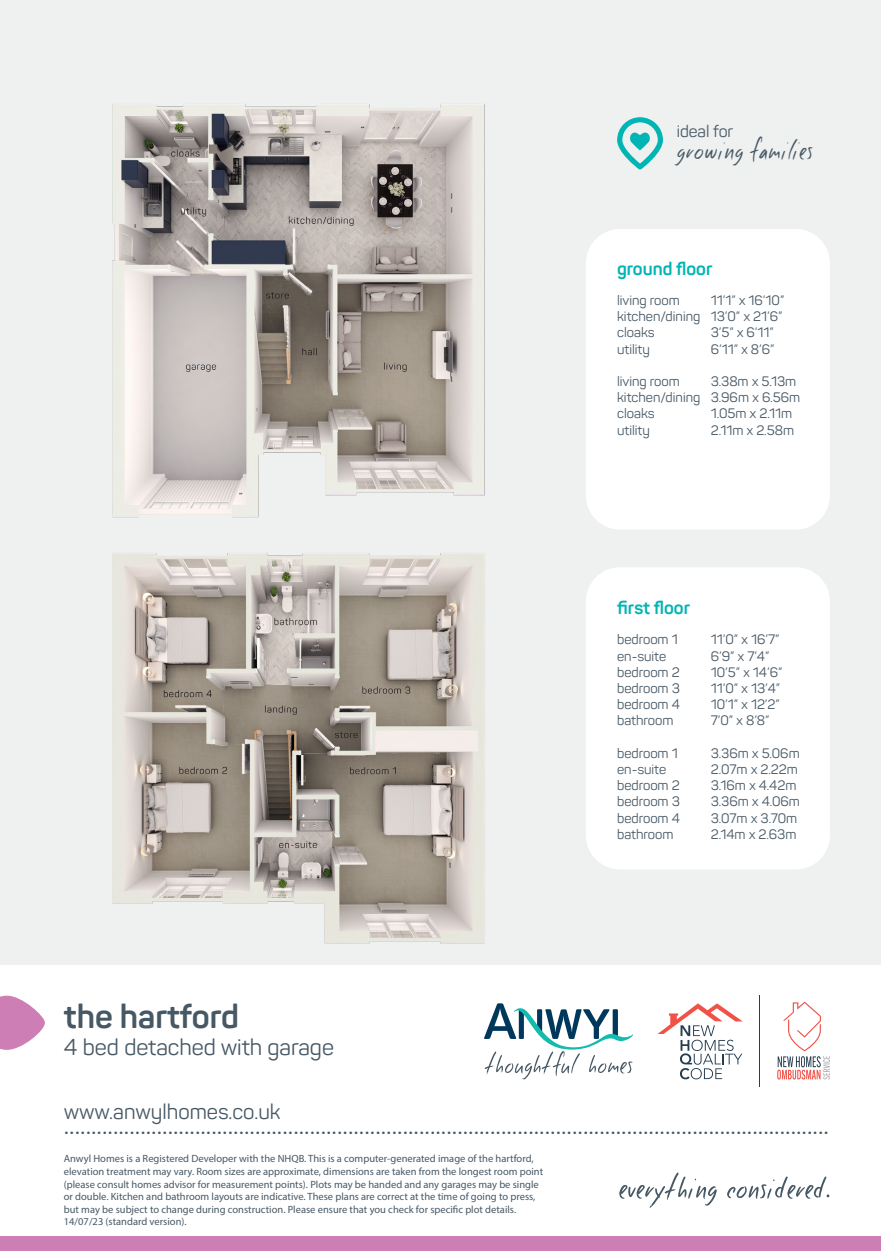
<style>
.page{position:relative;width:881px;height:1251px;background:#fff}
.page>*{position:absolute;margin:0;border:0;box-sizing:border-box;transform-origin:0 0}
.t1{font:700 33px "Panton";color:#475865}
.t2{font:27px "Good Foot";color:#475865}
.t3{font:22.5px "Panton";color:#475865}
.t4{font:21px "Varela Round";color:#475865}
.t5{font:21px "Panton";color:#475865}
.t6{font:700 18px "Panton";color:#00b5b3}
.t7{font:16.5px "Panton";color:#475865}
.t8{font:13.5px "Panton";color:#475865}
.t9{font:10.5px/12.6px "Myriad Pro";color:#475865}
</style>
<div class="page">
<div style="left:0;top:0;width:880px;height:1250px;background:#eff1f0"></div>
<div style="left:0;top:964px;width:880px;height:286px;background:#fff"></div>
<div style="left:585px;top:229px;width:244px;height:300px;background:#fff;border-radius:34px"></div>
<svg style="left:777px;top:1001px;width:52px;height:78px"></svg>
<svg style="left:657px;top:1003px;width:85px;height:76px"></svg>
<hr style="left:759px;top:995px;width:1px;height:91px;background:#273d50">
<svg style="left:484px;top:1003px;width:149px;height:76px"></svg>
<svg style="left:619px;top:1172px;width:97px;height:35px"></svg>
<svg style="left:727px;top:1176px;width:102px;height:22px"></svg>
<div style="left:585px;top:567px;width:244px;height:302px;background:#fff;border-radius:34px"></div>
<div style="left:0;top:1235px;width:880px;height:15px;background:#cd7eb5"></div>
<svg style="left:617px;top:117px;width:45px;height:52px"></svg>
<svg style="left:0;top:995px;width:45px;height:54px"></svg>
<img style="left:112px;top:104px;width:373px;height:414px">
<img style="left:85px;top:553px;width:425px;height:412px">
<p class="t7" style="left:676px;top:121px;width:58px">ideal for</p>
<p class="t2" style="left:676px;top:133px;width:138px">growing families</p>
<p class="t6" style="left:617px;top:257px;width:97px">ground floor</p>
<p class="t8" style="left:617px;top:292px;width:64px">living room</p>
<p class="t8" style="left:710px;top:292px;width:75px">11’1” x 16’10”</p>
<p class="t8" style="left:617px;top:308px;width:167px">kitchen/dining 13’0” x 21’6”</p>
<p class="t8" style="left:617px;top:324px;width:39px">cloaks</p>
<p class="t8" style="left:710px;top:324px;width:64px">3’5” x 6’11”</p>
<p class="t8" style="left:617px;top:340px;width:34px">utility</p>
<p class="t8" style="left:710px;top:340px;width:65px">6’11” x 8’6”</p>
<p class="t8" style="left:617px;top:373px;width:64px">living room</p>
<p class="t8" style="left:710px;top:373px;width:87px">3.38m x 5.13m</p>
<p class="t8" style="left:617px;top:389px;width:184px">kitchen/dining 3.96m x 6.56m</p>
<p class="t8" style="left:617px;top:405px;width:39px">cloaks</p>
<p class="t8" style="left:710px;top:405px;width:83px">1.05m x 2.11m</p>
<p class="t8" style="left:617px;top:421px;width:34px">utility</p>
<p class="t8" style="left:710px;top:421px;width:85px">2.11m x 2.58m</p>
<p class="t6" style="left:617px;top:596px;width:74px">first floor</p>
<p class="t1" style="left:64px;top:996px;width:177px">the hartford</p>
<p class="t3" style="left:64px;top:1033px;width:271px">4 bed detached with garage</p>
<p class="t8" style="left:617px;top:631px;width:62px">bedroom 1</p>
<p class="t8" style="left:710px;top:631px;width:70px">11’0” x 16’7”</p>
<p class="t8" style="left:617px;top:647px;width:51px">en-suite</p>
<p class="t8" style="left:710px;top:647px;width:60px">6’9” x 7’4”</p>
<p class="t8" style="left:617px;top:663px;width:64px">bedroom 2</p>
<p class="t8" style="left:710px;top:663px;width:73px">10’5” x 14’6”</p>
<p class="t8" style="left:617px;top:679px;width:64px">bedroom 3</p>
<p class="t8" style="left:710px;top:679px;width:71px">11’0” x 13’4”</p>
<p class="t8" style="left:617px;top:696px;width:64px">bedroom 4</p>
<p class="t8" style="left:710px;top:696px;width:70px">10’1” x 12’2”</p>
<p class="t8" style="left:617px;top:712px;width:58px">bathroom</p>
<p class="t8" style="left:710px;top:712px;width:60px">7’0” x 8’8”</p>
<p class="t8" style="left:617px;top:744px;width:62px">bedroom 1</p>
<p class="t8" style="left:710px;top:744px;width:90px">3.36m x 5.06m</p>
<p class="t8" style="left:617px;top:760px;width:51px">en-suite</p>
<p class="t8" style="left:710px;top:760px;width:89px">2.07m x 2.22m</p>
<p class="t8" style="left:617px;top:777px;width:64px">bedroom 2</p>
<p class="t8" style="left:710px;top:777px;width:87px">3.16m x 4.42m</p>
<p class="t8" style="left:617px;top:793px;width:64px">bedroom 3</p>
<p class="t8" style="left:710px;top:793px;width:91px">3.36m x 4.06m</p>
<p class="t8" style="left:617px;top:809px;width:64px">bedroom 4</p>
<p class="t8" style="left:710px;top:809px;width:88px">3.07m x 3.70m</p>
<p class="t8" style="left:617px;top:825px;width:58px">bathroom</p>
<p class="t8" style="left:710px;top:825px;width:87px">2.14m x 2.63m</p>
<p class="t5" style="left:64px;top:1098px;width:218px">www.anwylhomes.co.uk</p>
<p class="t4" style="left:64px;top:1114px;width:766px">............................................................................................................................................</p>
<p class="t9" style="left:64px;top:1151px;width:480px">Anwyl Homes is a Registered Developer with the NHQB. This is a computer-generated image of the hartford, elevation treatment may vary. Room sizes are approximate, dimensions are taken from the longest room point (please consult homes advisor for measurement points). Plots may be handed and any garages may be single or double. Kitchen and bathroom layouts are indicative. These plans are correct at the time of going to press, but may be subject to change during construction. Please ensure that you check for specific plot details.<br>14/07/23 (standard version).</p>
</div>
